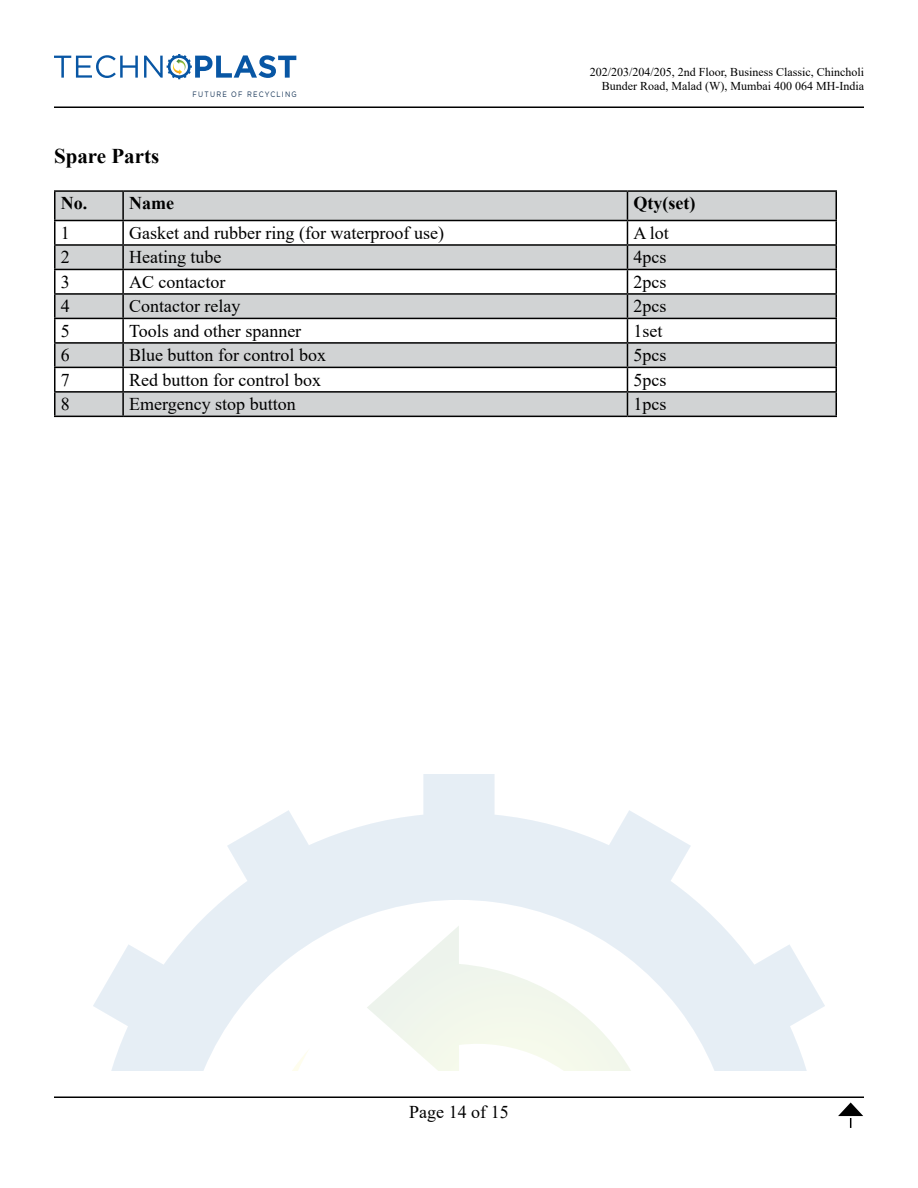
<style>
.page{position:relative;width:918px;height:1188px;background:#fff}
.page>*{position:absolute;margin:0;border:0;box-sizing:border-box;transform-origin:0 0}
.t1{font:700 21px "Times New Roman";color:#000}
.t2{font:18px "Times New Roman";color:#000}
.t3{font:700 18px "Times New Roman";color:#000}
.t4{font:12px/14.4px "Times New Roman";color:#000;text-align:right}
.t5{font:7.8px "Gotham";letter-spacing:.18em;color:#123154;scale:.85 1}
</style>
<div class="page">
<hr style="left:54px;top:106px;width:810px;height:2px;background:#000">
<hr style="left:54px;top:1096px;width:810px;height:2px;background:#000">
<svg style="left:54px;top:55px;width:84px;height:23px"></svg>
<svg style="left:144px;top:54px;width:152px;height:25px"></svg>
<svg style="left:838px;top:1103px;width:25px;height:25px"></svg>
<svg style="left:56px;top:192px;width:780px;height:224px;fill:#d1d3d4"></svg>
<hr style="left:54px;top:190px;width:69px;height:2px;background:#000">
<hr style="left:54px;top:192px;width:2px;height:28px;background:#000">
<hr style="left:123px;top:190px;width:504px;height:2px;background:#000">
<hr style="left:122px;top:192px;width:2px;height:28px;background:#000">
<hr style="left:627px;top:190px;width:210px;height:2px;background:#000">
<hr style="left:54px;top:220px;width:69px;height:1px;background:#000">
<hr style="left:54px;top:221px;width:2px;height:23px;background:#000">
<hr style="left:123px;top:220px;width:504px;height:1px;background:#000">
<hr style="left:122px;top:221px;width:2px;height:23px;background:#000">
<hr style="left:627px;top:220px;width:210px;height:1px;background:#000">
<hr style="left:54px;top:244px;width:69px;height:2px;background:#000">
<hr style="left:54px;top:246px;width:2px;height:23px;background:#000">
<hr style="left:123px;top:244px;width:504px;height:2px;background:#000">
<hr style="left:122px;top:246px;width:2px;height:23px;background:#000">
<hr style="left:627px;top:244px;width:210px;height:2px;background:#000">
<hr style="left:54px;top:269px;width:69px;height:1px;background:#000">
<hr style="left:54px;top:270px;width:2px;height:23px;background:#000">
<hr style="left:123px;top:269px;width:504px;height:1px;background:#000">
<hr style="left:122px;top:270px;width:2px;height:23px;background:#000">
<hr style="left:627px;top:269px;width:210px;height:1px;background:#000">
<hr style="left:54px;top:293px;width:69px;height:2px;background:#000">
<hr style="left:54px;top:295px;width:2px;height:23px;background:#000">
<hr style="left:123px;top:293px;width:504px;height:2px;background:#000">
<hr style="left:122px;top:295px;width:2px;height:23px;background:#000">
<hr style="left:627px;top:293px;width:210px;height:2px;background:#000">
<hr style="left:54px;top:318px;width:69px;height:1px;background:#000">
<hr style="left:54px;top:319px;width:2px;height:23px;background:#000">
<hr style="left:123px;top:318px;width:504px;height:1px;background:#000">
<hr style="left:122px;top:319px;width:2px;height:23px;background:#000">
<hr style="left:627px;top:318px;width:210px;height:1px;background:#000">
<hr style="left:54px;top:342px;width:69px;height:2px;background:#000">
<hr style="left:54px;top:344px;width:2px;height:23px;background:#000">
<hr style="left:123px;top:342px;width:504px;height:2px;background:#000">
<hr style="left:122px;top:344px;width:2px;height:23px;background:#000">
<hr style="left:627px;top:342px;width:210px;height:2px;background:#000">
<hr style="left:54px;top:367px;width:69px;height:1px;background:#000">
<hr style="left:54px;top:368px;width:2px;height:23px;background:#000">
<hr style="left:123px;top:367px;width:504px;height:1px;background:#000">
<hr style="left:122px;top:368px;width:2px;height:23px;background:#000">
<hr style="left:627px;top:367px;width:210px;height:1px;background:#000">
<hr style="left:54px;top:391px;width:69px;height:2px;background:#000">
<hr style="left:54px;top:393px;width:2px;height:23px;background:#000">
<hr style="left:123px;top:391px;width:504px;height:2px;background:#000">
<hr style="left:122px;top:393px;width:2px;height:23px;background:#000">
<hr style="left:627px;top:391px;width:210px;height:2px;background:#000">
<svg style="left:627px;top:192px;width:1px;height:224px"></svg>
<svg style="left:836px;top:192px;width:1px;height:224px"></svg>
<hr style="left:54px;top:416px;width:69px;height:1px;background:#000">
<hr style="left:123px;top:416px;width:504px;height:1px;background:#000">
<hr style="left:627px;top:416px;width:210px;height:1px;background:#000">
<svg style="left:93px;top:774px;width:732px;height:297px"></svg>
<svg style="left:292px;top:1048px;width:18px;height:23px"></svg>
<svg style="left:367px;top:925px;width:264px;height:146px"></svg>
<p class="t5" style="left:193px;top:90px;width:124px">FUTURE OF RECYCLING</p>
<p class="t4" style="left:590px;top:64px;width:276px">202/203/204/205, 2nd Floor, Business Classic, Chincholi<br>Bunder Road, Malad (W), Mumbai 400 064 MH-India</p>
<p class="t1" style="left:54px;top:141px;width:107px">Spare Parts</p>
<p class="t3" style="left:61px;top:190px;width:115px">No. Name</p>
<p class="t3" style="left:633px;top:190px;width:63px">Qty(set)</p>
<p class="t2" style="left:61px;top:220px;width:10px">1</p>
<p class="t2" style="left:129px;top:220px;width:316px">Gasket and rubber ring (for waterproof use)</p>
<p class="t2" style="left:633px;top:220px;width:37px">A lot</p>
<p class="t2" style="left:61px;top:245px;width:10px">2</p>
<p class="t2" style="left:129px;top:245px;width:94px">Heating tube</p>
<p class="t2" style="left:633px;top:245px;width:34px">4pcs</p>
<p class="t2" style="left:61px;top:269px;width:10px">3</p>
<p class="t2" style="left:129px;top:269px;width:98px">AC contactor</p>
<p class="t2" style="left:633px;top:269px;width:34px">2pcs</p>
<p class="t2" style="left:61px;top:294px;width:10px">4</p>
<p class="t2" style="left:129px;top:294px;width:113px">Contactor relay</p>
<p class="t2" style="left:633px;top:294px;width:34px">2pcs</p>
<p class="t2" style="left:61px;top:318px;width:10px">5</p>
<p class="t2" style="left:129px;top:318px;width:174px">Tools and other spanner</p>
<p class="t2" style="left:633px;top:318px;width:30px">1set</p>
<p class="t2" style="left:61px;top:343px;width:10px">6</p>
<p class="t2" style="left:129px;top:343px;width:198px">Blue button for control box</p>
<p class="t2" style="left:633px;top:343px;width:34px">5pcs</p>
<p class="t2" style="left:61px;top:367px;width:10px">7</p>
<p class="t2" style="left:129px;top:367px;width:193px">Red button for control box</p>
<p class="t2" style="left:633px;top:367px;width:34px">5pcs</p>
<p class="t2" style="left:61px;top:392px;width:10px">8</p>
<p class="t2" style="left:129px;top:392px;width:168px">Emergency stop button</p>
<p class="t2" style="left:633px;top:392px;width:34px">1pcs</p>
<p class="t2" style="left:409px;top:1099px;width:101px">Page 14 of 15</p>
</div>
